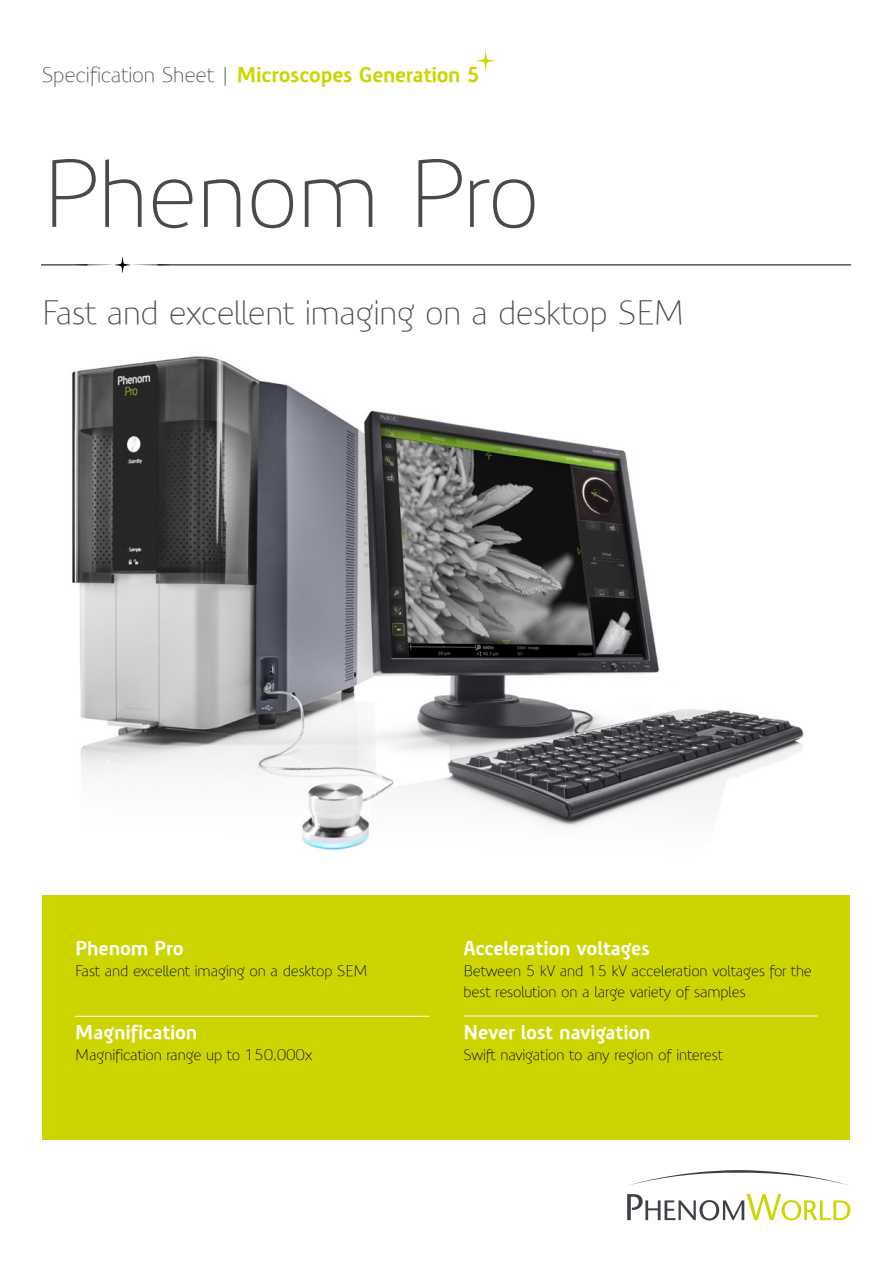
<style>
.page{position:relative;width:893px;height:1263px;background:#fff}
.page>*{position:absolute;margin:0;border:0;box-sizing:border-box;transform-origin:0 0}
.t1{font:300 93px "Precious Sans";letter-spacing:-.01em;color:#4a4a49}
.t2{font:300 33px "Precious Sans";letter-spacing:-.01em;color:#4a4a49}
.t3{font:700 21px "Precious Sans";letter-spacing:-.02em;color:#cdd500}
.t4{font:700 19.5px "Precious Sans";letter-spacing:-.01em;color:#fff}
.t5{font:300 15px/21px "Precious Sans";letter-spacing:-.01em;color:#000}
.s1{font-weight:300;color:#4a4a49}
</style>
<div class="page">
<img style="left:41px;top:264px;width:810px;height:586px">
<div style="left:43px;top:895px;width:807px;height:245px;background:#cdd500"></div>
<hr style="left:158px;top:264px;width:692px;height:1px;background:#000">
<hr style="left:42px;top:264px;width:45px;height:1px;background:#000">
<svg style="left:75px;top:257px;width:95px;height:16px"></svg>
<hr style="left:75px;top:1016px;width:354px;height:1px;background:#fff">
<hr style="left:463px;top:1015px;width:355px;height:1px;background:#fff">
<svg style="left:628px;top:1170px;width:222px;height:16px"></svg>
<svg style="left:627px;top:1194px;width:223px;height:26px"></svg>
<svg style="left:476px;top:51px;width:19px;height:19px"></svg>
<h3 class="t3" style="left:42px;top:61px;width:440px"><span class="s1">Specification Sheet |</span> Microscopes Generation 5</h3>
<h1 class="t1" style="left:42px;top:135px;width:500px">Phenom Pro</h1>
<h2 class="t2" style="left:42px;top:291px;width:644px">Fast and excellent imaging on a desktop SEM</h2>
<h3 class="t4" style="left:75px;top:935px;width:110px">Phenom Pro</h3>
<p class="t5" style="left:75px;top:960px;width:294px">Fast and excellent imaging on a desktop SEM</p>
<h3 class="t4" style="left:75px;top:1019px;width:124px">Magnification</h3>
<p class="t5" style="left:75px;top:1044px;width:239px">Magnification range up to 150,000x</p>
<h3 class="t4" style="left:463px;top:935px;width:188px">Acceleration voltages</h3>
<p class="t5" style="left:463px;top:960px;width:350px">Between 5 kV and 15 kV acceleration voltages for the best resolution on a large variety of samples</p>
<h3 class="t4" style="left:463px;top:1019px;width:189px">Never lost navigation</h3>
<p class="t5" style="left:463px;top:1044px;width:261px">Swift navigation to any region of interest</p>
</div>
